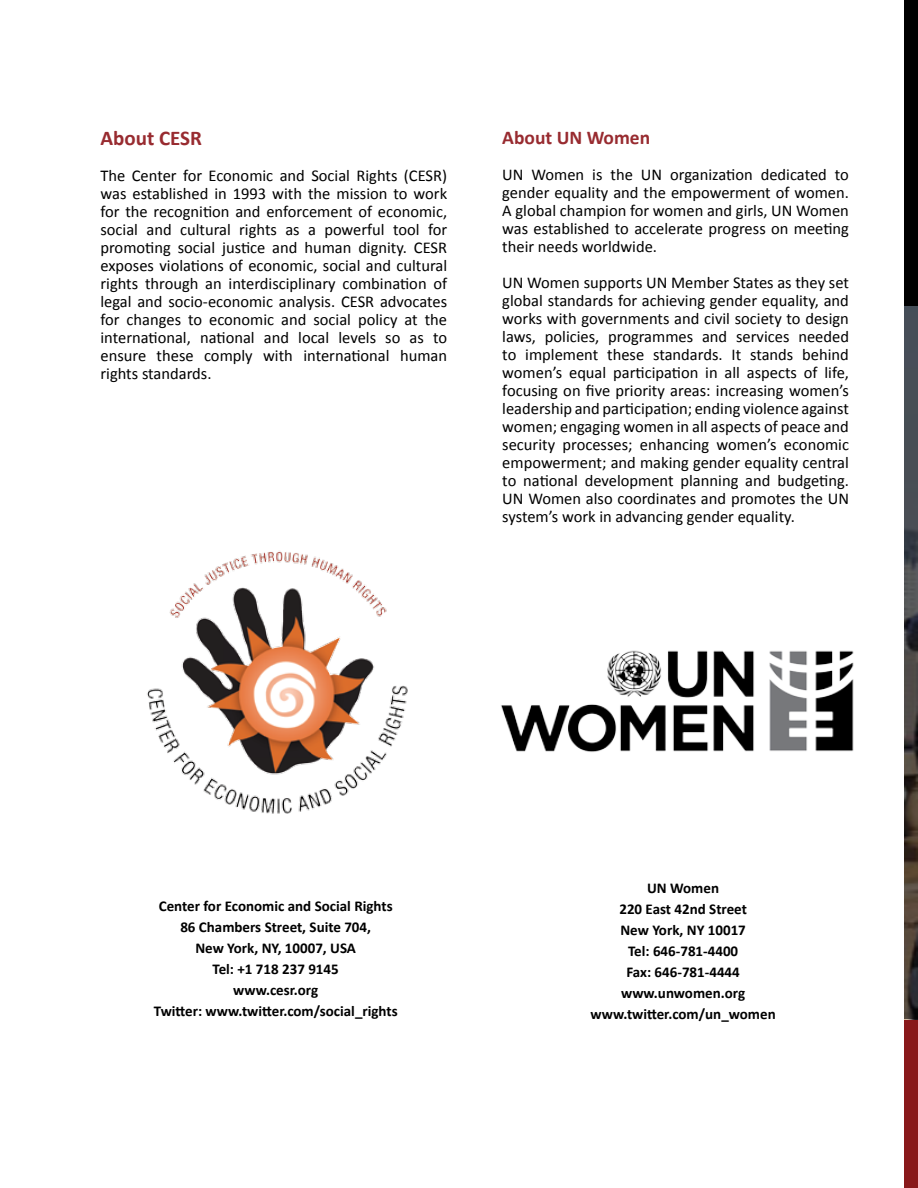
<style>
.page{position:relative;width:918px;height:1188px;background:#fff}
.page>*{position:absolute;margin:0;border:0;box-sizing:border-box;transform-origin:0 0}
.t1{font:700 21px "Calibri";color:#982b30}
.t2{font:700 19.5px "Calibri";color:#982b30}
.t3{font:16.5px/18px "Calibri";color:#000;text-align:justify}
.t4{font:700 15px/21px "Calibri";color:#000;text-align:center}
</style>
<div class="page">
<img style="left:147px;top:551px;width:261px;height:263px">
<div style="left:904px;top:1019px;width:14px;height:169px;background:#89181a"></div>
<svg style="left:904px;top:306px;width:14px;height:713px;background:#444241"></svg>
<div style="left:904px;top:0;width:14px;height:306px;background:#000"></div>
<img style="left:501px;top:650px;width:353px;height:102px">
<p class="t1" style="left:100px;top:124px;width:103px">About CESR</p>
<p class="t3" style="left:100px;top:166px;width:348px">The Center for Economic and Social Rights (CESR) was established in 1993 with the mission to work for the recognition and enforcement of economic, social and cultural rights as a powerful tool for promoting social justice and human dignity. CESR exposes violations of economic, social and cultural rights through an interdisciplinary combination of legal and socio-economic analysis. CESR advocates for changes to economic and social policy at the international, national and local levels so as to ensure these comply with international human rights standards.</p>
<p class="t2" style="left:502px;top:125px;width:149px">About UN Women</p>
<p class="t3" style="left:502px;top:165px;width:348px">UN Women is the UN organization dedicated to gender equality and the empowerment of women.<br>A global champion for women and girls, UN Women was established to accelerate progress on meeting their needs worldwide.</p>
<p class="t3" style="left:502px;top:273px;width:348px">UN Women supports UN Member States as they set global standards for achieving gender equality, and works with governments and civil society to design laws, policies, programmes and services needed to implement these standards. It stands behind women’s equal participation in all aspects of life, focusing on five priority areas: increasing women’s leadership and participation; ending violence against women; engaging women in all aspects of peace and security processes; enhancing women’s economic empowerment; and making gender equality central to national development planning and budgeting.<br>UN Women also coordinates and promotes the UN system’s work in advancing gender equality.</p>
<p class="t4" style="left:154px;top:896px;width:245px">Center for Economic and Social Rights<br>86 Chambers Street, Suite 704,<br>New York, NY, 10007, USA<br>Tel: +1 718 237 9145<br>www.cesr.org<br>Twitter: www.twitter.com/social_rights</p>
<p class="t4" style="left:591px;top:878px;width:187px">UN Women<br>220 East 42nd Street<br>New York, NY 10017<br>Tel: 646-781-4400<br>Fax: 646-781-4444 www.unwomen.org www.twitter.com/un_women</p>
</div>
